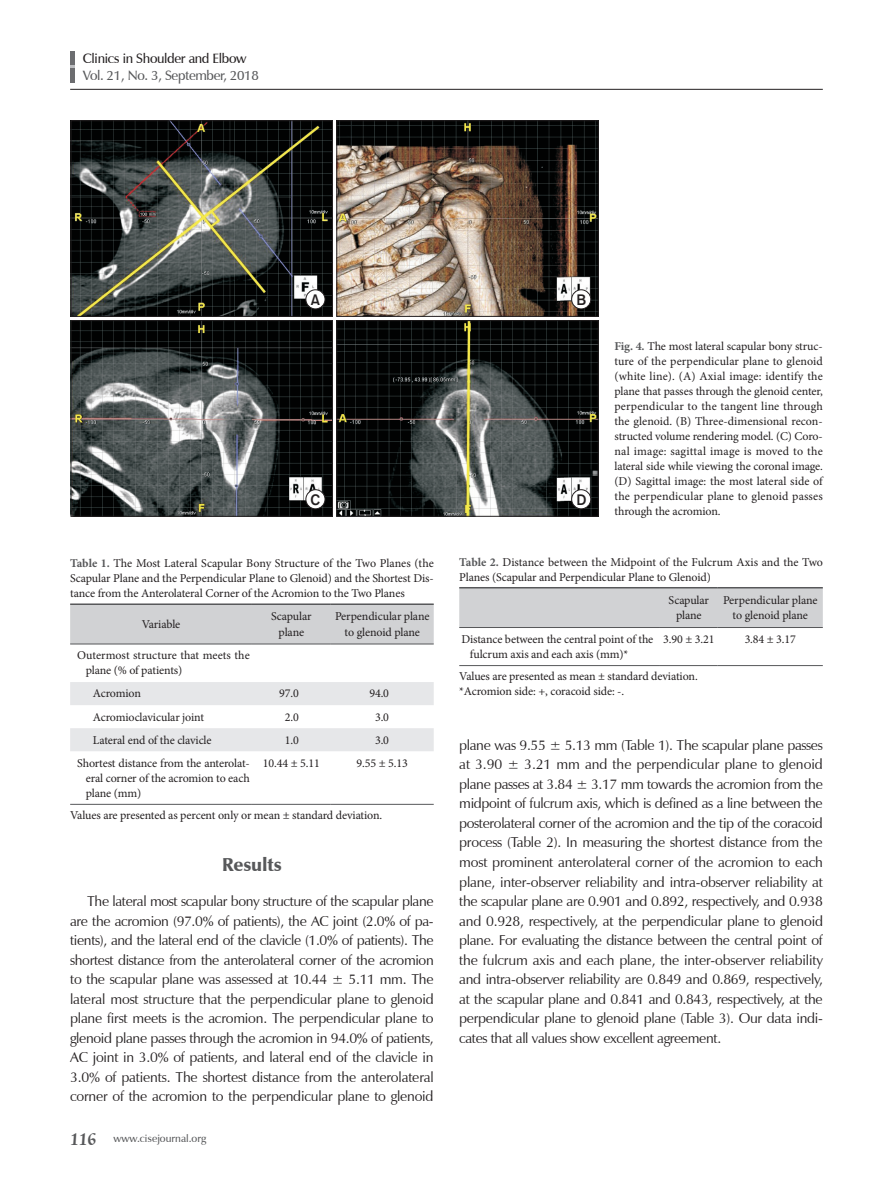
<style>
.page{position:relative;width:893px;height:1191px;background:#fff}
.page>*{position:absolute;margin:0;border:0;box-sizing:border-box;transform-origin:0 0}
.t1{font:900 18.75px "Zapf Humanist 601 BT";letter-spacing:-.01em;color:#57585a}
.t2{font:15px "Gothic 725 BT Bold A";color:#231f20}
.t3{font:14.25px/19.5px "Zapf Humanist 601 BT";letter-spacing:-.02em;color:#231f20;text-align:justify}
.t4{font:600 13.5px "Zapf Humanist 601 BT";letter-spacing:-.025em;color:#57585a}
.t5{font:600 13.5px "Zapf Humanist 601 BT";letter-spacing:-.025em;color:#231f20}
.t6{font:12px/15px "Minion Pro";letter-spacing:-.01em;color:#231f20;text-align:center}
.t7{font:600 10.5px "Zapf Humanist 601 BT";color:#57585a}
.s1{font-weight:700;color:#57585a}
.s2{font-family:"Zapf Chancery IT Cby BT";font-weight:700;font-size:19.5px}
</style>
<div class="page">
<hr style="left:70px;top:89px;width:753px;height:1px;background:#231f20">
<hr style="left:70px;top:51px;width:4px;height:32px;background:#6c6d70">
<img style="left:70px;top:120px;width:529px;height:397px">
<div style="left:306px;top:290px;width:19px;height:19px;background:#fff;border-radius:50%"></div>
<div style="left:306px;top:289px;width:19px;height:20px;border:1px solid #231f20;border-radius:50%"></div>
<div style="left:572px;top:290px;width:19px;height:19px;background:#fff;border-radius:50%"></div>
<div style="left:571px;top:289px;width:20px;height:20px;border:1px solid #231f20;border-radius:50%"></div>
<div style="left:306px;top:490px;width:19px;height:19px;background:#fff;border-radius:50%"></div>
<div style="left:306px;top:489px;width:19px;height:20px;border:1px solid #231f20;border-radius:50%"></div>
<div style="left:572px;top:490px;width:19px;height:19px;background:#fff;border-radius:50%"></div>
<div style="left:571px;top:489px;width:20px;height:20px;border:1px solid #231f20;border-radius:50%"></div>
<div style="left:70px;top:605px;width:364px;height:38px;background:#d1d2d4"></div>
<svg style="left:70px;top:644px;width:364px;height:160px"></svg>
<svg style="left:70px;top:682px;width:364px;height:69px"></svg>
<hr style="left:70px;top:603px;width:182px;height:2px;background:#57585a">
<hr style="left:252px;top:603px;width:79px;height:2px;background:#57585a">
<hr style="left:331px;top:603px;width:103px;height:2px;background:#57585a">
<hr style="left:70px;top:643px;width:182px;height:1px;background:#57585a">
<hr style="left:252px;top:643px;width:79px;height:1px;background:#57585a">
<hr style="left:331px;top:643px;width:103px;height:1px;background:#57585a">
<hr style="left:70px;top:804px;width:182px;height:1px;background:#57585a">
<hr style="left:252px;top:804px;width:79px;height:1px;background:#57585a">
<hr style="left:331px;top:804px;width:103px;height:1px;background:#57585a">
<div style="left:459px;top:588px;width:364px;height:39px;background:#d1d2d4"></div>
<hr style="left:459px;top:665px;width:201px;height:1px;background:#57585a">
<hr style="left:660px;top:665px;width:58px;height:1px;background:#57585a">
<hr style="left:718px;top:665px;width:105px;height:1px;background:#57585a">
<hr style="left:459px;top:587px;width:201px;height:1px;background:#57585a">
<hr style="left:660px;top:587px;width:58px;height:1px;background:#57585a">
<hr style="left:718px;top:587px;width:105px;height:1px;background:#57585a">
<hr style="left:459px;top:627px;width:201px;height:1px;background:#57585a">
<hr style="left:660px;top:627px;width:58px;height:1px;background:#57585a">
<hr style="left:718px;top:627px;width:105px;height:1px;background:#57585a">
<p class="t5" style="left:83px;top:50px;width:165px">Clinics in Shoulder and Elbow</p>
<p class="t4" style="left:83px;top:67px;width:177px">Vol. 21, No. 3, September, 2018</p>
<p class="t2" style="left:311px;top:291px;width:11px">A</p>
<p class="t2" style="left:576px;top:291px;width:11px">B</p>
<p class="t2" style="left:311px;top:490px;width:11px">C</p>
<p class="t2" style="left:576px;top:490px;width:12px">D</p>
<p class="t6" style="left:614px;top:338px;width:210px;text-align:justify"><span class="s1">Fig. 4.</span> The most lateral scapular bony struc&shy;ture of the perpendicular plane to glenoid (white line). (A) Axial image: identify the plane that passes through the glenoid center, perpendicular to the tangent line through the glenoid. (B) Three-dimensional recon&shy;structed volume rendering model. (C) Coro&shy;nal image: sagittal image is moved to the lateral side while viewing the coronal image. (D) Sagittal image: the most lateral side of the perpendicular plane to glenoid passes through the acromion.</p>
<p class="t6" style="left:70px;top:556px;width:365px;text-align:justify"><span class="s1">Table 1.</span> The Most Lateral Scapular Bony Structure of the Two Planes (the Scapular Plane and the Perpendicular Plane to Glenoid) and the Shortest Dis&shy;tance from the Anterolateral Corner of the Acromion to the Two Planes</p>
<p class="t6" style="left:142px;top:616px;width:40px">Variable</p>
<p class="t6" style="left:271px;top:609px;width:42px">Scapular plane</p>
<p class="t6" style="left:335px;top:609px;width:96px">Perpendicular plane to glenoid plane</p>
<p class="t6" style="left:86px;top:648px;width:165px;text-align:left;text-indent:-9px">Outermost structure that meets the plane (% of patients)</p>
<p class="t6" style="left:93px;top:686px;width:50px">Acromion</p>
<p class="t6" style="left:279px;top:686px;width:21px">97.0</p>
<p class="t6" style="left:369px;top:686px;width:21px">94.0</p>
<p class="t6" style="left:93px;top:709px;width:113px">Acromioclavicular joint</p>
<p class="t6" style="left:285px;top:709px;width:16px">2.0</p>
<p class="t6" style="left:375px;top:709px;width:16px">3.0</p>
<p class="t6" style="left:93px;top:732px;width:120px">Lateral end of the clavicle</p>
<p class="t6" style="left:285px;top:732px;width:16px">1.0</p>
<p class="t6" style="left:375px;top:732px;width:16px">3.0</p>
<p class="t6" style="left:86px;top:755px;width:166px;text-align:justify;text-indent:-9px">Shortest distance from the anterolat&shy;eral corner of the acromion to each plane (mm)</p>
<p class="t6" style="left:263px;top:755px;width:58px">10.44 ± 5.11</p>
<p class="t6" style="left:357px;top:755px;width:53px">9.55 ± 5.13</p>
<p class="t6" style="left:70px;top:807px;width:314px">Values are presented as percent only or mean ± standard deviation.</p>
<h1 class="t1" style="left:222px;top:852px;width:61px">Results</h1>
<p class="t3" style="left:70px;top:891px;width:365px;text-indent:17px">The lateral most scapular bony structure of the scapular plane are the acromion (97.0% of patients), the AC joint (2.0% of pa&shy;tients), and the lateral end of the clavicle (1.0% of patients). The shortest distance from the anterolateral corner of the acromion to the scapular plane was assessed at 10.44 ± 5.11 mm. The lateral most structure that the perpendicular plane to glenoid plane first meets is the acromion. The perpendicular plane to glenoid plane passes through the acromion in 94.0% of patients, AC joint in 3.0% of patients, and lateral end of the clavicle in 3.0% of patients. The shortest distance from the anterolateral corner of the acromion to the perpendicular plane to glenoid</p>
<p class="t7" style="left:70px;top:1132px;width:138px"><span class="s2">116</span> www.cisejournal.org</p>
<p class="t6" style="left:459px;top:554px;width:365px;text-align:left"><span class="s1">Table 2.</span> Distance between the Midpoint of the Fulcrum Axis and the Two<br>Planes (Scapular and Perpendicular Plane to Glenoid)</p>
<p class="t6" style="left:669px;top:593px;width:42px">Scapular plane</p>
<p class="t6" style="left:723px;top:593px;width:96px">Perpendicular plane to glenoid plane</p>
<p class="t6" style="left:470px;top:631px;width:185px;text-align:left;text-indent:-9px">Distance between the central point of the fulcrum axis and each axis (mm)*</p>
<p class="t6" style="left:663px;top:631px;width:53px">3.90 ± 3.21</p>
<p class="t6" style="left:745px;top:631px;width:53px">3.84 ± 3.17</p>
<p class="t6" style="left:459px;top:669px;width:240px;text-align:left">Values are presented as mean ± standard deviation. *Acromion side: +, coracoid side: -.</p>
<p class="t3" style="left:459px;top:735px;width:365px">plane was 9.55 ± 5.13 mm (Table 1). The scapular plane passes at 3.90 ± 3.21 mm and the perpendicular plane to glenoid plane passes at 3.84 ± 3.17 mm towards the acromion from the midpoint of fulcrum axis, which is defined as a line between the posterolateral corner of the acromion and the tip of the coracoid process (Table 2). In measuring the shortest distance from the most prominent anterolateral corner of the acromion to each plane, inter-observer reliability and intra-observer reliability at the scapular plane are 0.901 and 0.892, respectively, and 0.938 and 0.928, respectively, at the perpendicular plane to glenoid plane. For evaluating the distance between the central point of the fulcrum axis and each plane, the inter-observer reliability and intra-observer reliability are 0.849 and 0.869, respectively, at the scapular plane and 0.841 and 0.843, respectively, at the perpendicular plane to glenoid plane (Table 3). Our data indi&shy;cates that all values show excellent agreement.</p>
</div>
